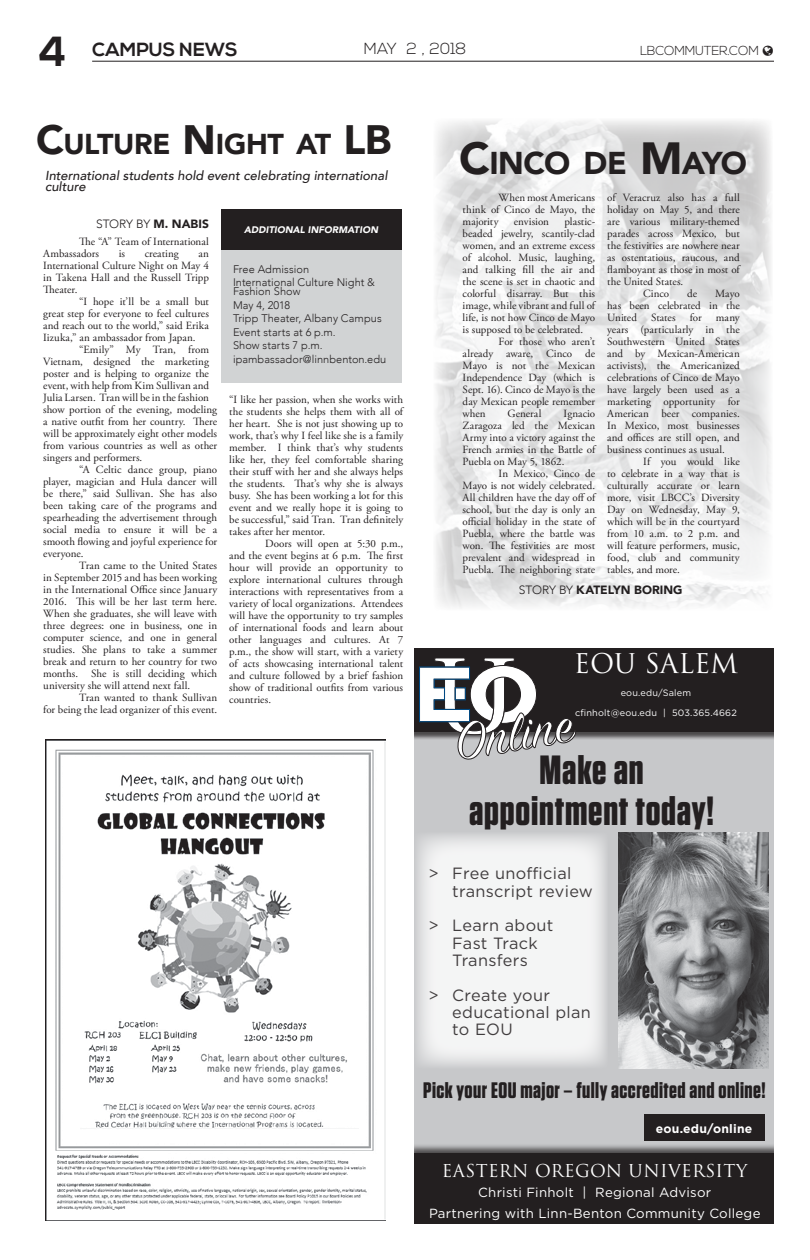
<style>
.page{position:relative;width:810px;height:1260px;background:#fff}
.page>*{position:absolute;margin:0;border:0;box-sizing:border-box;transform-origin:0 0}
.t1{font:700 40.7px/40.7px "Tungsten";letter-spacing:.02em;color:#231f20;text-align:center}
.t2{font:900 31.5px "Avenir";letter-spacing:-.015em;color:#231f20}
.t3{font:900 28.7px "Avenir";letter-spacing:-.015em;color:#231f20}
.t4{font:26.5px "Trajan Pro";color:#fff}
.t5{font:700 22.4px "Tungsten";letter-spacing:.02em;color:#231f20}
.t6{font:700 19px "Nexa";letter-spacing:.005em;color:#231f20}
.t7{font:17.3px "Trajan Pro";letter-spacing:.02em;color:#fff}
.t8{font:16.3px/17.3px "Gotham";letter-spacing:.02em;color:#231f20}
.t9{font:300 16px "Nexa";color:#231f20}
.t10{font:13.2px/20.4px "Gotham";letter-spacing:.02em;color:#fff;text-align:center}
.t11{font:italic 500 13px/11px "Avenir";color:#231f20}
.t12{font:300 13px "Nexa";letter-spacing:-.02em;color:#231f20}
.t13{font:700 12.2px "Gotham";letter-spacing:.02em;color:#fff}
.t14{font:900 12px "Avenir";color:#231f20}
.t15{font:300 12px "Avenir";letter-spacing:-.01em;color:#231f20}
.t16{font:11px/12px "Adobe Garamond Pro";letter-spacing:.005em;color:#231f20;text-align:justify}
.t17{font:300 11px/13.5px "Avenir";letter-spacing:.005em;color:#231f20}
.t18{font:italic 900 9.5px "Avenir";letter-spacing:.01em;color:#fff}
.t19{font:9.2px/19.3px "Gotham";letter-spacing:.02em;color:#fff;text-align:center}
.s1{font-size:42px}
.s2{font-size:41px}
.s3{font-weight:900}
.s4{font-size:45px}
.s5{font-weight:300}
</style>
<div class="page">
<hr style="left:92px;top:61px;width:682px;height:1px;background:#231f20">
<img style="left:436px;top:121px;width:335px;height:487px">
<img style="left:45px;top:739px;width:340px;height:482px">
<div style="left:414px;top:740px;width:360px;height:403px;background:#c7c8ca"></div>
<div style="left:414px;top:648px;width:360px;height:92px;background:#231f20;opacity:.75"></div>
<div style="left:414px;top:648px;width:360px;height:84px;background:#231f20"></div>
<div style="left:414px;top:1143px;width:360px;height:81px;background:#231f20;opacity:.75"></div>
<div style="left:414px;top:1153px;width:360px;height:71px;background:#231f20"></div>
<svg style="left:415px;top:833px;width:193px;height:236px;fill:#f4f5f5"></svg>
<svg style="left:419px;top:658px;width:157px;height:102px"></svg>
<img style="left:619px;top:833px;width:150px;height:236px">
<div style="left:644px;top:1115px;width:120px;height:26px;background:#231f20"></div>
<div style="left:221px;top:250px;width:180px;height:133px;background:#d1d3d4"></div>
<div style="left:221px;top:209px;width:180px;height:41px;background:#231f20"></div>
<h3 class="t6" style="left:38px;top:39px;width:201px"><span class="s1">4</span> CAMPUS NEWS</h3>
<h3 class="t9" style="left:364px;top:40px;width:104px">MAY 2 , 2018</h3>
<p class="t12" style="left:640px;top:43px;width:120px">LBCOMMUTER.COM</p>
<h3 class="t3" style="left:36px;top:119px;width:357px"><span class="s2">C</span>ULTURE <span class="s2">N</span> IGHT AT <span class="s2">LB</span></h3>
<p class="t11" style="left:45px;top:171px;width:344px">International students hold event celebrating international culture</p>
<p class="t15" style="left:96px;top:217px;width:114px">STORY BY <span class="s3">M. NABIS</span></p>
<p class="t16" style="left:43px;top:236px;width:167px;text-indent:36px">The “A” Team of International<br>Ambassadors</p>
<p class="t16" style="left:119px;top:248px;width:8px">is</p>
<p class="t16" style="left:145px;top:248px;width:36px">creating</p>
<p class="t16" style="left:43px;top:248px;width:167px;text-indent:155px">an International Culture Night on May 4 in Takena Hall and the Russell Tripp Theater.</p>
<p class="t16" style="left:43px;top:296px;width:167px;text-indent:36px">“I hope it’ll be a small but great step for everyone to feel cultures and reach out to the world,” said Erika Iizuka,” an ambassador from Japan.</p>
<p class="t16" style="left:43px;top:344px;width:176px;text-align:left;text-indent:36px">“Emily” My Tran, from Vietnam, designed the marketing poster and is helping to organize the event, with help from Kim Sullivan and Julia Larsen. Tran will be in the fashion show portion of the evening, modeling a native outfit from her country. There will be approximately eight other models from various countries as well as other singers and performers.</p>
<p class="t16" style="left:43px;top:464px;width:176px;text-indent:36px">“A Celtic dance group, piano player, magician and Hula dancer will be there,” said Sullivan. She has also been taking care of the programs and spearheading the advertisement through social media to ensure it will be a smooth flowing and joyful experience for everyone.</p>
<p class="t16" style="left:43px;top:560px;width:176px;text-indent:36px">Tran came to the United States in September 2015 and has been working in the International Office since January 2016. This will be her last term here.<br>When she graduates, she will leave with three degrees: one in business, one in computer science, and one in general studies. She plans to take a summer break and return to her country for two months. She is still deciding which university she will attend next fall.</p>
<p class="t16" style="left:43px;top:692px;width:175px;text-align:right">Tran wanted to thank Sullivan<br>for being the lead organizer of this event.</p>
<p class="t18" style="left:244px;top:222px;width:135px">ADDITIONAL INFORMATION</p>
<p class="t17" style="left:233px;top:262px;width:144px">Free Admission<br>International Culture Night &amp;</p>
<p class="t17" style="left:233px;top:285px;width:155px">Fashion Show<br>May 4, 2018<br>Tripp Theater, Albany Campus<br>Event starts at 6 p.m.<br>Show starts 7 p.m. ipambassador@linnbenton.edu</p>
<p class="t16" style="left:229px;top:394px;width:176px">“I like her passion, when she works with the students she helps them with all of her heart. She is not just showing up to work, that’s why I feel like she is a family member. I think that’s why students like her, they feel comfortable sharing their stuff with her and she always helps the students. That’s why she is always busy. She has been working a lot for this event and we really hope it is going to be successful,” said Tran. Tran definitely takes after her mentor.</p>
<p class="t16" style="left:229px;top:538px;width:176px;text-indent:36px">Doors will open at 5:30 p.m., and the event begins at 6 p.m. The first hour will provide an opportunity to explore international cultures through interactions with representatives from a variety of local organizations. Attendees will have the opportunity to try samples of international foods and learn about other languages and cultures. At 7 p.m., the show will start, with a variety of acts showcasing international talent and culture followed by a brief fashion show of traditional outfits from various countries.</p>
<h2 class="t2" style="left:459px;top:136px;width:290px"><span class="s4">C</span>INCO DE <span class="s4">M</span>AYO</h2>
<p class="t16" style="left:463px;top:191px;width:134px;text-indent:36px">When most Americans think of Cinco de Mayo, the majority</p>
<p class="t16" style="left:607px;top:192px;width:134px">of Veracruz also has a full</p>
<p class="t16" style="left:607px;top:204px;width:134px">holiday on May 5, and there</p>
<p class="t16" style="left:607px;top:216px;width:134px">are various military-themed</p>
<p class="t16" style="left:607px;top:228px;width:134px">parades across Mexico, but</p>
<p class="t16" style="left:607px;top:240px;width:134px">the festivities are nowhere near</p>
<p class="t16" style="left:607px;top:252px;width:134px">as ostentatious, raucous, and</p>
<p class="t16" style="left:607px;top:264px;width:134px">flamboyant as those in most of</p>
<p class="t16" style="left:607px;top:276px;width:78px">the United States.</p>
<p class="t16" style="left:643px;top:288px;width:28px">Cinco</p>
<p class="t16" style="left:687px;top:288px;width:11px">de</p>
<p class="t16" style="left:463px;top:215px;width:134px;text-indent:102px">plastic&shy;beaded jewelry, scantily-clad women, and an extreme excess of alcohol. Music, laughing, and talking fill the air and the scene is set in chaotic and colorful disarray. But this image, while vibrant and full of life, is not how Cinco de Mayo is supposed to be celebrated.</p>
<p class="t16" style="left:463px;top:335px;width:134px;text-indent:36px">For those who aren’t already aware, Cinco de Mayo is not the Mexican Independence Day (which is Sept. 16). Cinco de Mayo is the day Mexican people remember when</p>
<p class="t16" style="left:514px;top:215px;width:37px">envision</p>
<p class="t16" style="left:607px;top:288px;width:134px;text-indent:108px">Mayo has been celebrated in the United</p>
<p class="t16" style="left:651px;top:312px;width:26px">States</p>
<p class="t16" style="left:690px;top:312px;width:14px">for</p>
<p class="t16" style="left:607px;top:312px;width:134px;text-indent:109px">many years (particularly in the Southwestern United States and by Mexican-American activists), the Americanized celebrations of Cinco de Mayo have largely been used as a marketing opportunity for American beer companies.<br>In Mexico, most businesses and offices are still open, and business continues as usual.</p>
<p class="t16" style="left:607px;top:456px;width:134px;text-indent:36px">If you would like to celebrate in a way that is culturally accurate or learn more, visit LBCC’s Diversity Day on Wednesday, May 9, which will be in the courtyard from 10 a.m. to 2 p.m. and will feature performers, music, food, club and community tables, and more.</p>
<p class="t16" style="left:508px;top:407px;width:35px">General</p>
<p class="t16" style="left:463px;top:407px;width:134px;text-indent:101px">Ignacio Zaragoza led the Mexican Army into a victory against the French armies in the Battle of Puebla on May 5, 1862.</p>
<p class="t16" style="left:463px;top:468px;width:134px;text-indent:36px">In Mexico, Cinco de Mayo is not widely celebrated.<br>All children have the day off of school, but the day is only an official holiday in the state of Puebla, where the battle was won. The festivities are most prevalent and widespread in Puebla. The neighboring state</p>
<p class="t14" style="left:519px;top:580px;width:165px"><span class="s5">STORY BY</span> KATELYN BORING</p>
<h3 class="t4" style="left:574px;top:647px;width:166px">EOU SALEM</h3>
<p class="t19" style="left:575px;top:683px;width:163px">eou.edu/Salem<br>cfinholt@eou.edu | 503.365.4662</p>
<h1 class="t1" style="left:469px;top:751px;width:247px">Make an appointment today!</h1>
<h3 class="t8" style="left:452px;top:865px;width:142px;text-indent:-24px">&gt; Free unofficial transcript review</h3>
<h3 class="t8" style="left:428px;top:917px;width:127px;text-align:center">&gt; Learn about<br>Fast Track<br>Transfers</h3>
<h3 class="t8" style="left:452px;top:986px;width:140px;text-indent:-24px">&gt; Create your educational plan to EOU</h3>
<h3 class="t5" style="left:423px;top:1078px;width:344px">Pick your EOU major – fully accredited and online!</h3>
<p class="t13" style="left:656px;top:1120px;width:98px">eou.edu/online</p>
<h3 class="t7" style="left:442px;top:1160px;width:307px">EASTERN OREGON UNIVERSITY</h3>
<p class="t10" style="left:429px;top:1182px;width:333px">Christi Finholt | Regional Advisor<br>Partnering with Linn-Benton Community College</p>
</div>
